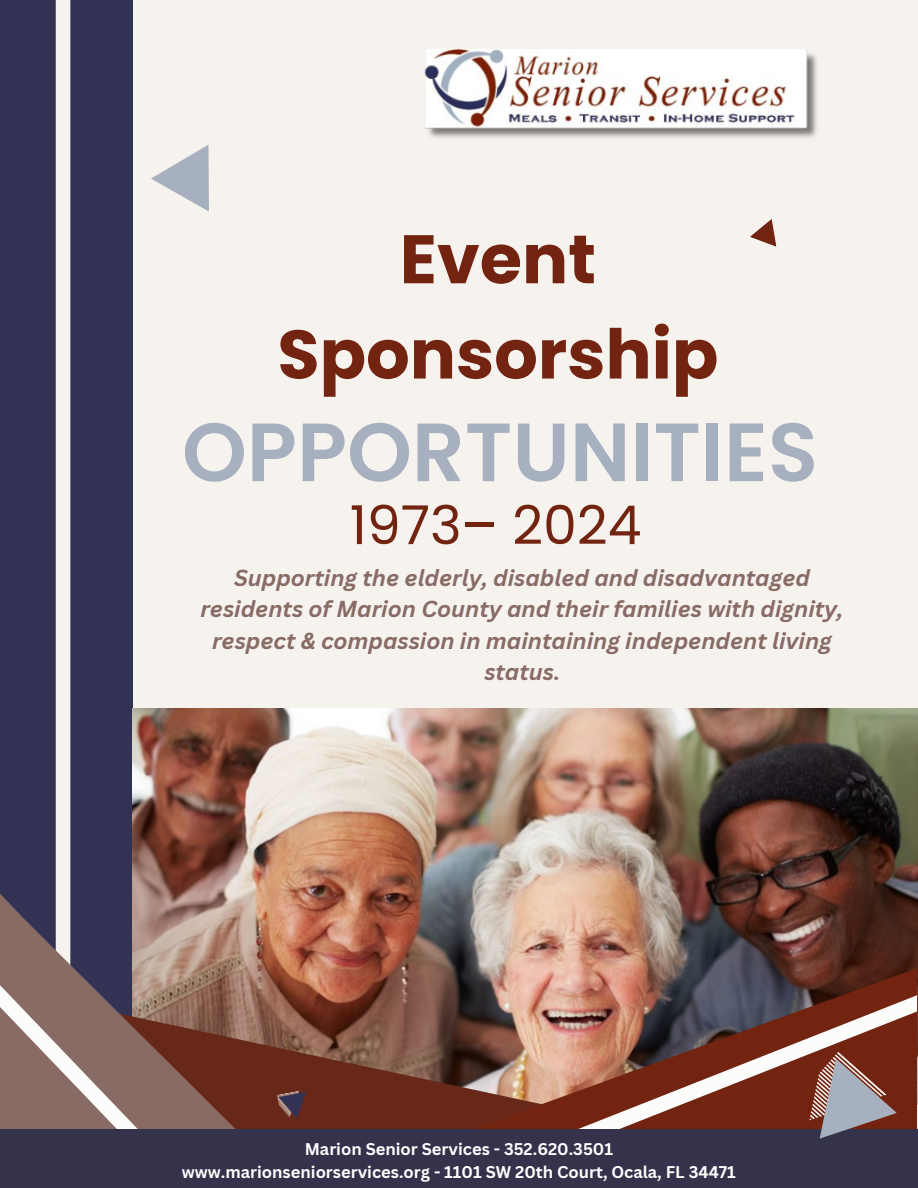
<style>
.page{position:relative;width:918px;height:1188px;background:#f6f3ef}
.page>*{position:absolute;margin:0;border:0;box-sizing:border-box;transform-origin:0 0}
.t1{font:600 82.5px "Poppins";color:#a7b0be}
.t2{font:700 68.55px/95.2px "Poppins";color:#722411;text-align:center}
.t3{font:53.7px "Poppins";color:#722411}
.t4{font:italic 700 22.5px/31.5px "Canva Sans";color:#896b65;text-align:center}
.t5{font:700 16.5px "Canva Sans";color:#fff}
</style>
<div class="page">
<div style="left:0;top:0;width:133px;height:1188px;background:#313254"></div>
<div style="left:56px;top:0;width:14px;height:1035px;background:#f6f3ef"></div>
<img style="left:133px;top:708px;width:785px;height:396px">
<img style="left:517px;top:943px;width:399px;height:24px">
<img style="left:55px;top:811px;width:462px;height:156px">
<svg style="left:283px;top:967px;width:633px;height:162px;background:#7c4736"></svg>
<svg style="left:0;top:872px;width:283px;height:257px"></svg>
<img style="left:441px;top:971px;width:475px;height:158px">
<svg style="left:151px;top:145px;width:58px;height:67px"></svg>
<svg style="left:277px;top:1091px;width:34px;height:30px"></svg>
<svg style="left:750px;top:219px;width:27px;height:28px"></svg>
<div style="left:0;top:1129px;width:918px;height:59px;background:#34334b"></div>
<svg style="left:787px;top:1051px;width:110px;height:88px;background:#865f5b"></svg>
<img style="left:424px;top:49px;width:393px;height:89px">
<p class="t2" style="left:277px;top:212px;width:443px">Event<br>Sponsorship</p>
<p class="t1" style="left:182px;top:395px;width:638px">OPPORTUNITIES</p>
<p class="t3" style="left:350px;top:488px;width:293px">1973– 2024</p>
<p class="t4" style="left:200px;top:561px;width:645px">Supporting the elderly, disabled and disadvantaged residents of Marion County and their families with dignity, respect &amp; compassion in maintaining independent living status.</p>
<p class="t5" style="left:305px;top:1138px;width:310px">Marion Senior Services - 352.620.3501</p>
<p class="t5" style="left:182px;top:1160px;width:556px">www.marionseniorservices.org - 1101 SW 20th Court, Ocala, FL 34471</p>
</div>
